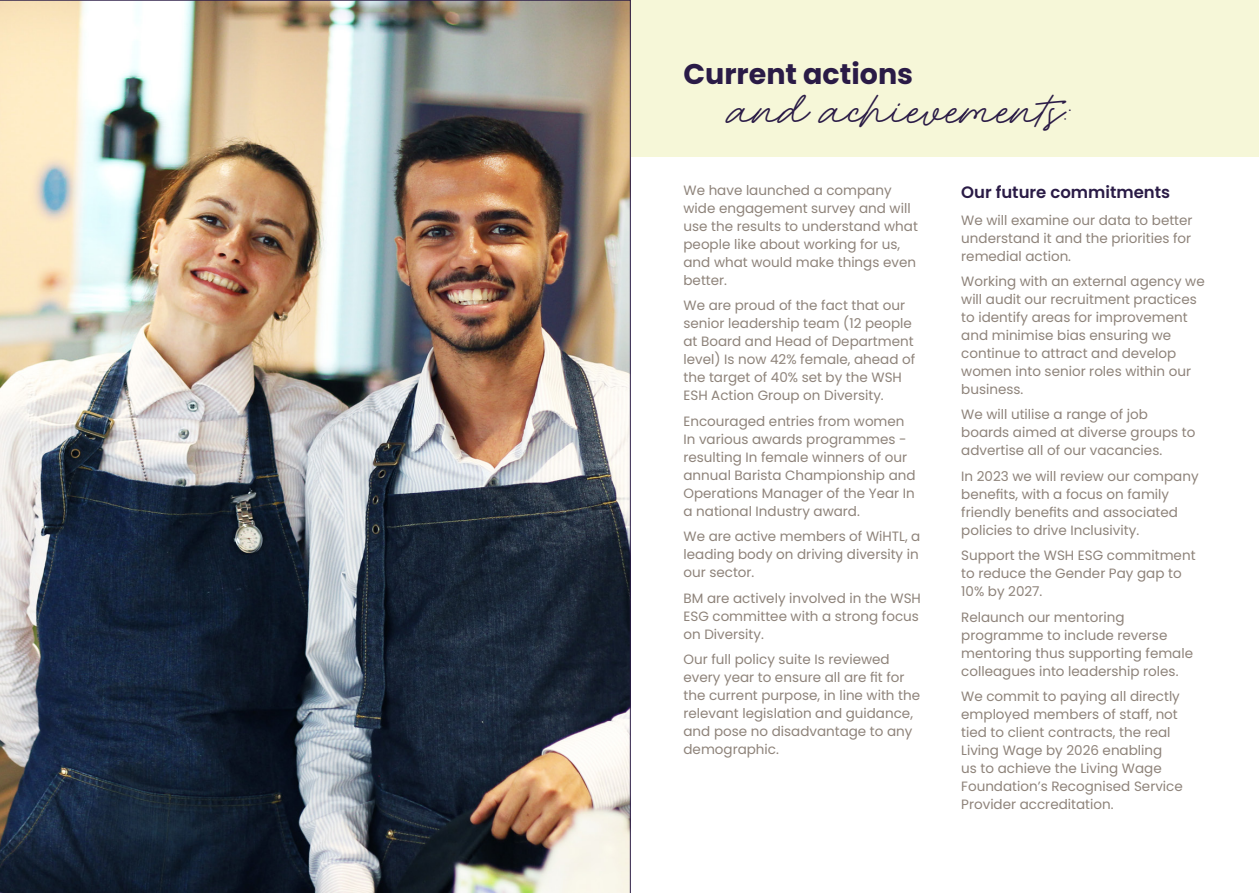
<style>
.page{position:relative;width:1259px;height:893px;background:#fff}
.page>*{position:absolute;margin:0;border:0;box-sizing:border-box;transform-origin:0 0}
.Rocket_clouds_headin{font:30px "Rocket Clouds";color:#2a1b46}
.Heading{font:700 28.5px "Poppins";color:#2a1b46}
.Subhead_purple{font:600 16.5px "Poppins";color:#2a1b46}
.Body_copy_poppins_9{font:13.5px/18px "Poppins";color:#8e837a}
</style>
<div class="page">
<div style="left:629px;top:0;width:630px;height:156px;background:#f6f7d8"></div>
<img style="left:0;top:0;width:630px;height:893px">
<p class="Heading" style="left:683px;top:57px;width:231px">Current actions</p>
<p class="Rocket_clouds_headin" style="left:731px;top:95px;width:359px">and achievements:</p>
<p class="Body_copy_poppins_9" style="left:683px;top:181px;width:236px">We have launched a company wide engagement survey and will use the results to understand what people like about working for us, and what would make things even better.</p>
<p class="Body_copy_poppins_9" style="left:683px;top:297px;width:233px">We are proud of the fact that our senior leadership team (12 people at Board and Head of Department level) Is now 42% female, ahead of the target of 40% set by the WSH<br>ESH Action Group on Diversity.</p>
<p class="Body_copy_poppins_9" style="left:683px;top:412px;width:233px">Encouraged entries from women<br>In various awards programmes - resulting In female winners of our annual Barista Championship and<br>Operations Manager of the Year In a national Industry award.</p>
<p class="Body_copy_poppins_9" style="left:683px;top:528px;width:238px;text-align:justify">We are active members of WiHTL, a leading body on driving diversity in our sector.</p>
<p class="Body_copy_poppins_9" style="left:683px;top:589px;width:239px">BM are actively involved in the WSH<br>ESG committee with a strong focus on Diversity.</p>
<p class="Body_copy_poppins_9" style="left:683px;top:650px;width:238px">Our full policy suite Is reviewed every year to ensure all are fit for the current purpose, in line with the relevant legislation and guidance, and pose no disadvantage to any demographic.</p>
<p class="Subhead_purple" style="left:961px;top:183px;width:210px">Our future commitments</p>
<p class="Body_copy_poppins_9" style="left:961px;top:211px;width:233px;text-align:justify">We will examine our data to better understand it and the priorities for remedial action.</p>
<p class="Body_copy_poppins_9" style="left:961px;top:272px;width:245px">Working with an external agency we will audit our recruitment practices to identify areas for improvement and minimise bias ensuring we continue to attract and develop women into senior roles within our business.</p>
<p class="Body_copy_poppins_9" style="left:961px;top:406px;width:236px">We will utilise a range of job boards aimed at diverse groups to advertise all of our vacancies.</p>
<p class="Body_copy_poppins_9" style="left:961px;top:467px;width:239px">In 2023 we will review our company benefits, with a focus on family friendly benefits and associated policies to drive Inclusivity.</p>
<p class="Body_copy_poppins_9" style="left:961px;top:547px;width:236px">Support the WSH ESG commitment to reduce the Gender Pay gap to<br>10% by 2027.</p>
<p class="Body_copy_poppins_9" style="left:961px;top:608px;width:233px">Relaunch our mentoring programme to include reverse mentoring thus supporting female colleagues into leadership roles.</p>
<p class="Body_copy_poppins_9" style="left:961px;top:688px;width:223px">We commit to paying all directly employed members of staff, not tied to client contracts, the real<br>Living Wage by 2026 enabling<br>us to achieve the Living Wage<br>Foundation’s Recognised Service<br>Provider accreditation.</p>
</div>
